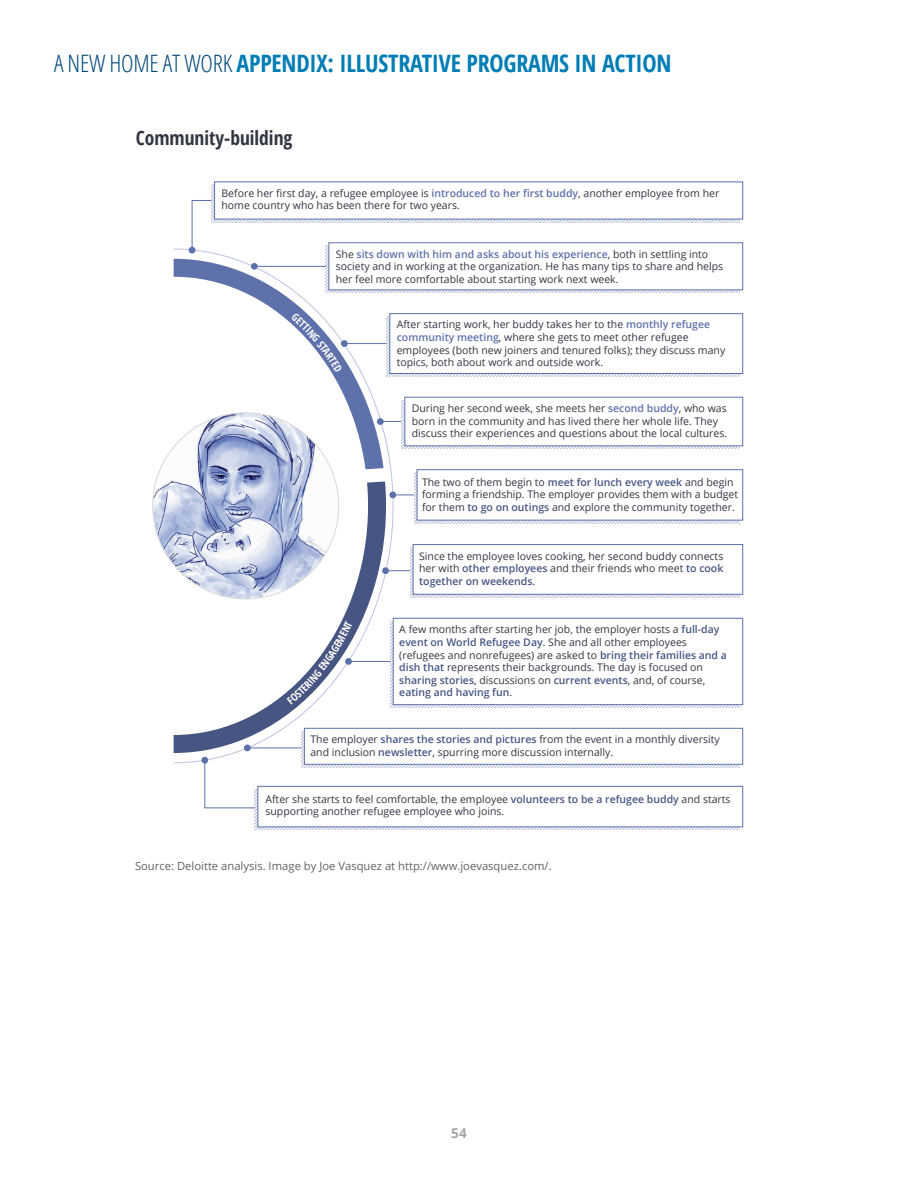
<style>
.page{position:relative;width:918px;height:1188px;background:#fff}
.page>*{position:absolute;margin:0;border:0;box-sizing:border-box;transform-origin:0 0}
.t1{font:700 24px "Open Sans Condensed";letter-spacing:-.01em;color:#007db5}
.t2{font:700 19.5px "Open Sans Condensed";color:#323640}
.t3{font:700 13.5px "Open Sans";color:#a3a7a9}
.t4{font:11.25px "Open Sans";color:#5f6369}
.t5{font:10.5px/12.6px "Open Sans";color:#323640}
.s1{font-weight:300;color:#00497b}
.s2{font-weight:600;color:#5f71ab}
.s3{font-weight:600;color:#475583}
</style>
<div class="page">
<svg style="left:173px;top:249px;width:220px;height:514px"></svg>
<img style="left:153px;top:413px;width:186px;height:186px;border-radius:93px">
<svg style="left:326px;top:246px;width:414px;height:47px"></svg>
<div style="left:329px;top:243px;width:414px;height:47px;background:#fff"></div>
<div style="left:329px;top:243px;width:414px;height:47px;border:1px solid #5c71a9"></div>
<svg style="left:212px;top:185px;width:528px;height:37px"></svg>
<div style="left:215px;top:182px;width:528px;height:37px;background:#fff"></div>
<div style="left:387px;top:317px;width:353px;height:59px;background:linear-gradient(to bottom,#8392bd,#8393be)"></div>
<div style="left:390px;top:314px;width:353px;height:59px;background:#fff"></div>
<div style="left:390px;top:313px;width:353px;height:61px;border:1px solid #5c71a9"></div>
<svg style="left:402px;top:400px;width:338px;height:49px"></svg>
<div style="left:405px;top:397px;width:338px;height:49px;background:#fff"></div>
<div style="left:405px;top:397px;width:338px;height:49px;border:1px solid #5c71a9"></div>
<svg style="left:414px;top:473px;width:326px;height:50px"></svg>
<div style="left:417px;top:470px;width:326px;height:50px;background:#fff"></div>
<svg style="left:410px;top:548px;width:330px;height:49px"></svg>
<div style="left:413px;top:545px;width:330px;height:49px;background:#fff"></div>
<div style="left:413px;top:544px;width:330px;height:50px;border:1px solid #5c71a9"></div>
<svg style="left:390px;top:621px;width:350px;height:87px"></svg>
<div style="left:393px;top:618px;width:350px;height:87px;background:#fff"></div>
<div style="left:393px;top:618px;width:350px;height:87px;border:1px solid #5c71a9"></div>
<svg style="left:301px;top:731px;width:439px;height:36px"></svg>
<div style="left:304px;top:728px;width:439px;height:36px;background:#fff"></div>
<div style="left:304px;top:728px;width:439px;height:37px;border:1px solid #5c71a9"></div>
<svg style="left:255px;top:789px;width:485px;height:41px"></svg>
<div style="left:258px;top:786px;width:485px;height:41px;background:#fff"></div>
<div style="left:258px;top:786px;width:485px;height:41px;border:1px solid #5c71a9"></div>
<svg style="left:192px;top:200px;width:20px;height:50px"></svg>
<div style="left:189px;top:247px;width:6px;height:7px;background:#5c71a9;border-radius:50%"></div>
<svg style="left:204px;top:760px;width:51px;height:48px"></svg>
<div style="left:201px;top:757px;width:7px;height:7px;background:#5c71a9;border-radius:50%"></div>
<hr style="left:344px;top:343px;width:42px;height:1px;background:#5c71a9">
<div style="left:341px;top:340px;width:7px;height:7px;background:#5c71a9;border-radius:50%"></div>
<hr style="left:254px;top:266px;width:72px;height:1px;background:#5c71a9">
<div style="left:251px;top:263px;width:7px;height:7px;background:#5c71a9;border-radius:50%"></div>
<svg style="left:384px;top:421px;width:17px;height:1px"></svg>
<div style="left:377px;top:418px;width:7px;height:7px;background:#5c71a9;border-radius:50%"></div>
<hr style="left:247px;top:748px;width:54px;height:1px;background:#5c71a9">
<div style="left:244px;top:745px;width:7px;height:6px;background:#5c71a9;border-radius:50%"></div>
<svg style="left:396px;top:495px;width:18px;height:1px"></svg>
<div style="left:389px;top:492px;width:7px;height:6px;background:#5c71a9;border-radius:50%"></div>
<hr style="left:349px;top:661px;width:41px;height:1px;background:#5c71a9">
<svg style="left:389px;top:570px;width:21px;height:1px"></svg>
<div style="left:382px;top:567px;width:7px;height:7px;background:#5c71a9;border-radius:50%"></div>
<svg style="left:291px;top:313px;width:51px;height:59px"></svg>
<svg style="left:287px;top:620px;width:66px;height:84px"></svg>
<p class="t1" style="left:54px;top:47px;width:619px"><span class="s1">A NEW HOME AT WORK</span> APPENDIX: ILLUSTRATIVE PROGRAMS IN ACTION</p>
<p class="t2" style="left:136px;top:125px;width:158px">Community-building</p>
<p class="t5" style="left:221px;top:186px;width:499px">Before her first day, a refugee employee is <span class="s2">introduced to her first buddy</span>, another employee from her home country who has been there for two years.</p>
<p class="t5" style="left:336px;top:247px;width:389px">She <span class="s2">sits down with him and asks about his experience</span>, both in settling into society and in working at the organization. He has many tips to share and helps her feel more comfortable about starting work next week.</p>
<p class="t5" style="left:397px;top:318px;width:330px">After starting work, her buddy takes her to the <span class="s2">monthly refugee community meeting</span>, where she gets to meet other refugee employees (both new joiners and tenured folks); they discuss many topics, both about work and outside work.</p>
<p class="t5" style="left:412px;top:402px;width:317px">During her second week, she meets her <span class="s2">second buddy</span>, who was born in the community and has lived there her whole life. They discuss their experiences and questions about the local cultures.</p>
<p class="t5" style="left:422px;top:475px;width:318px">The two of them begin to <span class="s3">meet for lunch every week</span> and begin forming a friendship. The employer provides them with a budget for them <span class="s3">to go on outings</span> and explore the community together.</p>
<p class="t5" style="left:419px;top:549px;width:306px;text-align:justify">Since the employee loves cooking, her second buddy connects her with <span class="s3">other employees</span> and their friends who meet <span class="s3">to cook together on weekends</span>.</p>
<p class="t5" style="left:399px;top:623px;width:329px">A few months after starting her job, the employer hosts a <span class="s3">full-day event on World Refugee Day</span>. She and all other employees (refugees and nonrefugees) are asked to <span class="s3">bring their families and a dish that</span> represents their backgrounds. The day is focused on <span class="s3">sharing stories</span>, discussions on <span class="s3">current events</span>, and, of course, <span class="s3">eating and having fun</span>.</p>
<p class="t5" style="left:310px;top:733px;width:411px">The employer <span class="s3">shares the stories and pictures</span> from the event in a monthly diversity and inclusion <span class="s3">newsletter</span>, spurring more discussion internally.</p>
<p class="t5" style="left:265px;top:792px;width:467px">After she starts to feel comfortable, the employee <span class="s3">volunteers to be a refugee buddy</span> and starts supporting another refugee employee who joins.</p>
<p class="t4" style="left:135px;top:858px;width:418px">Source: Deloitte analysis. Image by Joe Vasquez at http://www.joevasquez.com/.</p>
<p class="t3" style="left:451px;top:1123px;width:17px">54</p>
</div>
